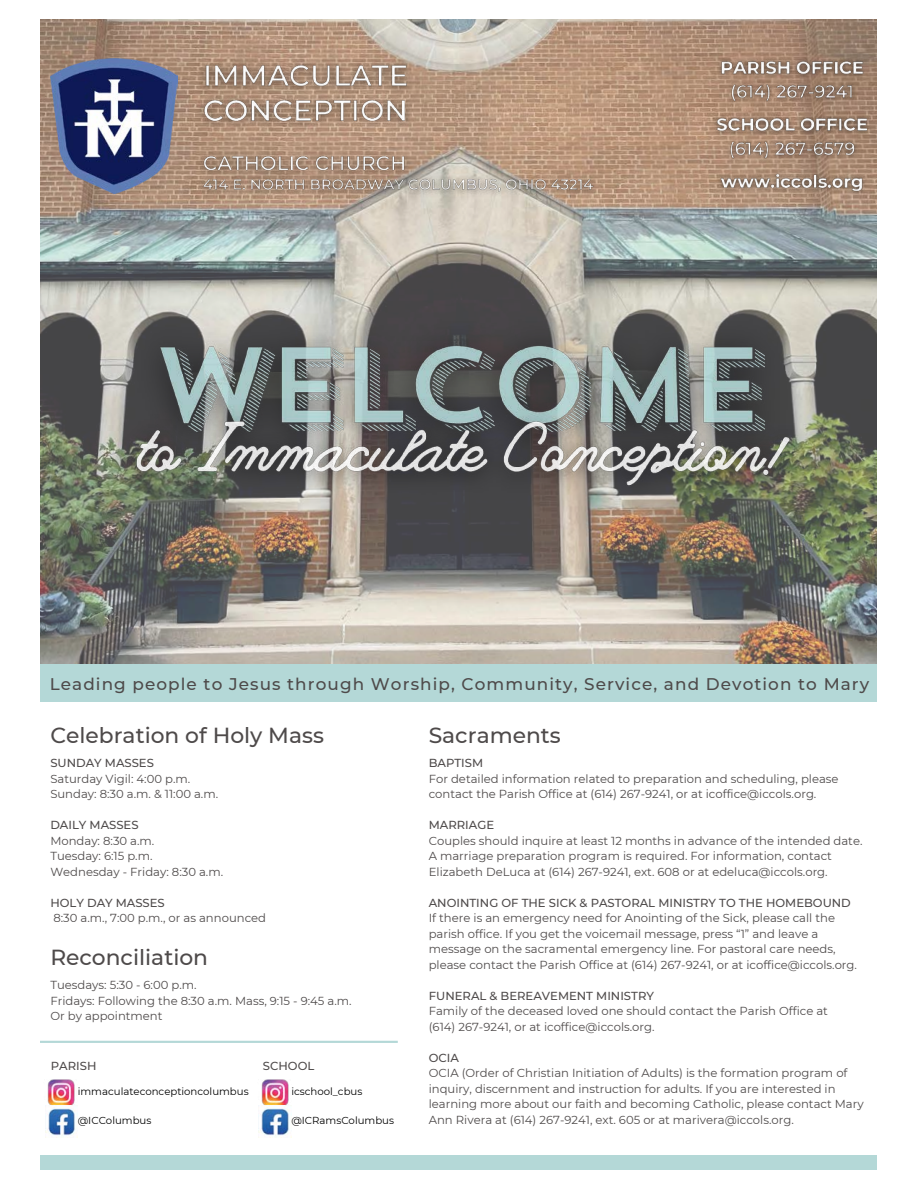
<style>
.page{position:relative;width:918px;height:1188px;background:#fff}
.page>*{position:absolute;margin:0;border:0;box-sizing:border-box;transform-origin:0 0}
.t1{font:500 21.75px "Montserrat";color:#4e4a4a}
.t2{font:500 16.8px "Montserrat";letter-spacing:.065em;color:#4e4a4a}
.t3{font:11.55px/15.5px "Montserrat";color:#4e4a4a}
.t4{font:500 11.55px "Montserrat";color:#4e4a4a}
.t5{font:10.2px "Montserrat";color:#000}
.s1{font-weight:500}
</style>
<div class="page">
<img style="left:40px;top:20px;width:837px;height:645px">
<img style="left:50px;top:59px;width:128px;height:135px">
<div style="left:40px;top:665px;width:837px;height:37px;background:#b4d8d7"></div>
<hr style="left:40px;top:1041px;width:358px;height:2px;background:#b4d8d7">
<img style="left:47px;top:1079px;width:28px;height:26px">
<img style="left:45px;top:1105px;width:33px;height:33px">
<img style="left:190px;top:51px;width:416px;height:155px">
<img style="left:709px;top:52px;width:165px;height:148px">
<img style="left:114px;top:301px;width:698px;height:89px">
<img style="left:104px;top:390px;width:719px;height:131px">
<img style="left:261px;top:1079px;width:28px;height:26px">
<img style="left:259px;top:1105px;width:32px;height:33px">
<div style="left:40px;top:1155px;width:837px;height:15px;background:#b4d8d7"></div>
<p class="t2" style="left:50px;top:672px;width:821px">Leading people to Jesus through Worship, Community, Service, and Devotion to Mary</p>
<p class="t1" style="left:50px;top:720px;width:275px">Celebration of Holy Mass</p>
<p class="t3" style="left:50px;top:755px;width:169px"><span class="s1">SUNDAY MASSES<br></span>Saturday Vigil: 4:00 p.m.<br>Sunday: 8:30 a.m. &amp; 11:00 a.m.</p>
<p class="t3" style="left:50px;top:817px;width:174px"><span class="s1">DAILY MASSES<br></span>Monday: 8:30 a.m.<br>Tuesday: 6:15 p.m.<br>Wednesday - Friday: 8:30 a.m.</p>
<p class="t3" style="left:50px;top:894px;width:217px"><span class="s1">HOLY DAY MASSES<br></span>8:30 a.m., 7:00 p.m., or as announced</p>
<p class="t1" style="left:50px;top:942px;width:159px">Reconciliation</p>
<p class="t3" style="left:50px;top:977px;width:303px">Tuesdays: 5:30 - 6:00 p.m.<br>Fridays: Following the 8:30 a.m. Mass, 9:15 - 9:45 a.m.<br>Or by appointment</p>
<p class="t1" style="left:429px;top:720px;width:134px">Sacraments</p>
<p class="t3" style="left:429px;top:755px;width:411px"><span class="s1">BAPTISM<br></span>For detailed information related to preparation and scheduling, please contact the Parish Office at (614) 267-9241, or at icoffice@iccols.org.</p>
<p class="t3" style="left:429px;top:817px;width:435px"><span class="s1">MARRIAGE<br></span>Couples should inquire at least 12 months in advance of the intended date.<br>A marriage preparation program is required. For information, contact Elizabeth DeLuca at (614) 267-9241, ext. 608 or at edeluca@iccols.org.</p>
<p class="t3" style="left:429px;top:894px;width:430px"><span class="s1">ANOINTING OF THE SICK &amp; PASTORAL MINISTRY TO THE HOMEBOUND </span>If there is an emergency need for Anointing of the Sick, please call the parish office. If you get the voicemail message, press “1” and leave a message on the sacramental emergency line. For pastoral care needs, please contact the Parish Office at (614) 267-9241, or at icoffice@iccols.org.</p>
<p class="t3" style="left:429px;top:987px;width:401px"><span class="s1">FUNERAL &amp; BEREAVEMENT MINISTRY<br></span>Family of the deceased loved one should contact the Parish Office at (614) 267-9241, or at icoffice@iccols.org.</p>
<p class="t3" style="left:429px;top:1049px;width:436px"><span class="s1">OCIA<br></span>OCIA (Order of Christian Initiation of Adults) is the formation program of inquiry, discernment and instruction for adults. If you are interested in learning more about our faith and becoming Catholic, please contact Mary Ann Rivera at (614) 267-9241, ext. 605 or at marivera@iccols.org.</p>
<p class="t4" style="left:51px;top:1058px;width:47px">PARISH</p>
<p class="t4" style="left:263px;top:1058px;width:53px">SCHOOL</p>
<p class="t5" style="left:78px;top:1084px;width:172px">immaculateconceptioncolumbus</p>
<p class="t5" style="left:78px;top:1113px;width:75px">@ICColumbus</p>
<p class="t5" style="left:291px;top:1084px;width:73px">icschool_cbus</p>
<p class="t5" style="left:291px;top:1113px;width:104px">@ICRamsColumbus</p>
</div>
